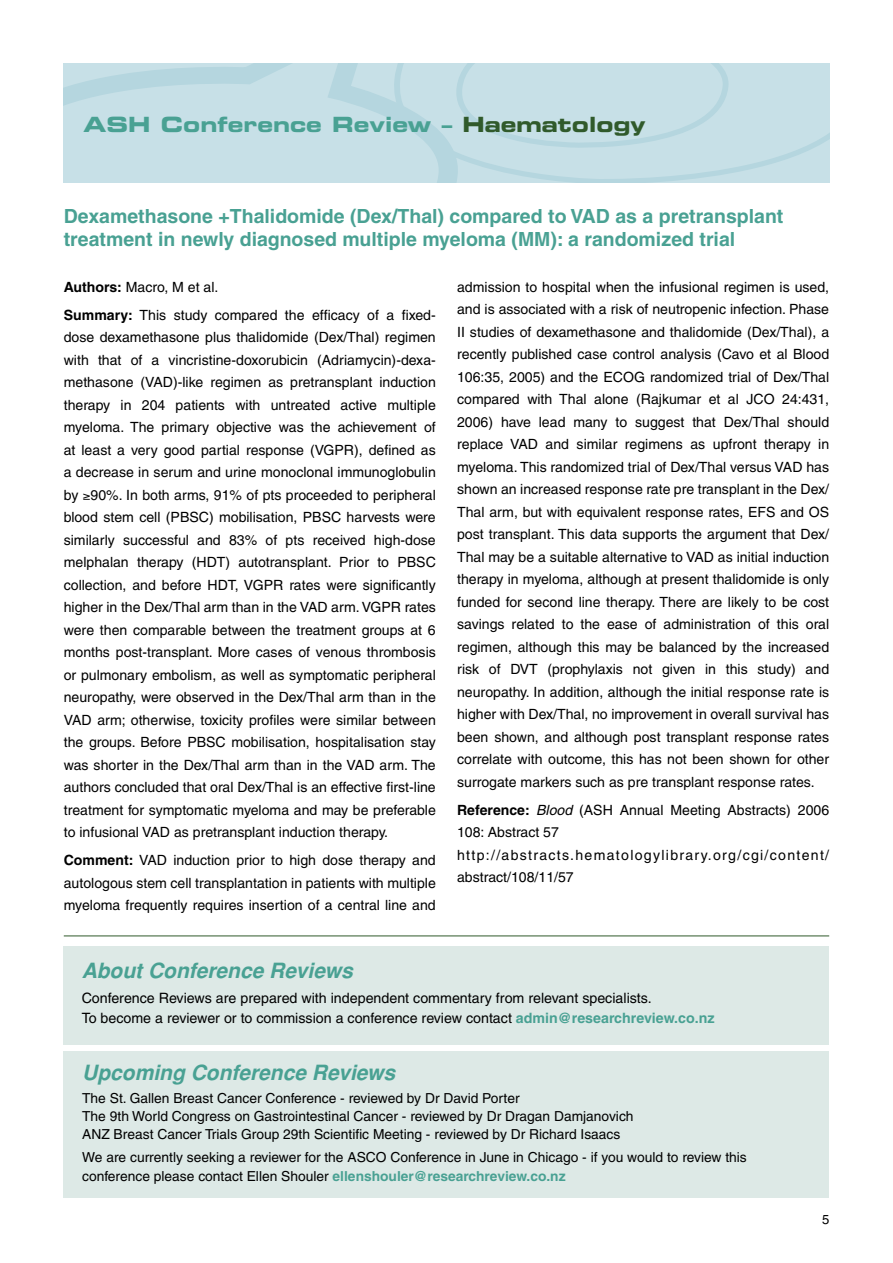
<style>
.page{position:relative;width:893px;height:1263px;background:#fff}
.page>*{position:absolute;margin:0;border:0;box-sizing:border-box;transform-origin:0 0}
.text2{font:italic 700 21px "Helvetica";color:#49a193}
.t1{font:21px "Eurostile Bold Extended Two";color:#49a193}
.subhead2{font:700 19.5px/22.5px "Helvetica";color:#49a193}
.text2-2{font:14.25px/19.5px "Helvetica";color:#000}
.text2-3{font:14.1px/22.5px "Helvetica";color:#000;text-align:justify}
.text2-4{font:14.1px/22.5px "Helvetica";letter-spacing:.095em;color:#000}
.text2-5{font:13.8px/19.5px "Helvetica";color:#000}
.text{font:13.05px "Helvetica";color:#000}
.s1{color:#305a2b}
.s2{font-weight:700}
.s3{font-style:italic}
.s4{font-weight:700;color:#49a193}
</style>
<div class="page">
<svg style="left:475px;top:64px;width:354px;height:119px;background:#c5dfe6"></svg>
<svg style="left:64px;top:64px;width:411px;height:119px;background:#c4dee5"></svg>
<div style="left:64px;top:946px;width:765px;height:98px;background:#dde9e6"></div>
<hr style="left:64px;top:935px;width:765px;height:1px;background:#305a2b">
<div style="left:64px;top:1051px;width:765px;height:146px;background:#dde9e6"></div>
<p class="t1" style="left:84px;top:110px;width:563px">ASH Conference Review – <span class="s1">Haematology</span></p>
<p class="subhead2" style="left:64px;top:205px;width:721px">Dexamethasone +Thalidomide (Dex/Thal) compared to VAD as a pretransplant treatment in newly diagnosed multiple myeloma (MM): a randomized trial</p>
<p class="text2-3" style="left:457px;top:275px;width:374px">admission to hospital when the infusional regimen is used, and is associated with a risk of neutropenic infection. Phase II studies of dexamethasone and thalidomide (Dex/Thal), a recently published case control analysis (Cavo et al Blood 106:35, 2005) and the ECOG randomized trial of Dex/Thal compared with Thal alone (Rajkumar et al JCO 24:431, 2006) have lead many to suggest that Dex/Thal should replace VAD and similar regimens as upfront therapy in myeloma. This randomized trial of Dex/Thal versus VAD has shown an increased response rate pre transplant in the Dex/ Thal arm, but with equivalent response rates, EFS and OS post transplant. This data supports the argument that Dex/ Thal may be a suitable alternative to VAD as initial induction therapy in myeloma, although at present thalidomide is only funded for second line therapy. There are likely to be cost savings related to the ease of administration of this oral regimen, although this may be balanced by the increased risk of DVT (prophylaxis not given in this study) and neuropathy. In addition, although the initial response rate is higher with Dex/Thal, no improvement in overall survival has been shown, and although post transplant response rates correlate with outcome, this has not been shown for other surrogate markers such as pre transplant response rates.</p>
<p class="text2-3" style="left:457px;top:798px;width:374px"><span class="s2">Reference:</span> <span class="s3">Blood</span> (ASH Annual Meeting Abstracts) 2006<br>108: Abstract 57</p>
<p class="text2-4" style="left:457px;top:843px;width:374px">http://abstracts.hematologylibrary.org/cgi/content/ abstract/108/11/57</p>
<p class="text2-3" style="left:64px;top:275px;width:156px"><span class="s2">Authors:</span> Macro, M et al.</p>
<p class="text2-3" style="left:64px;top:303px;width:374px"><span class="s2">Summary:</span> This study compared the efficacy of a fixed&shy;dose dexamethasone plus thalidomide (Dex/Thal) regimen with that of a vincristine-doxorubicin (Adriamycin)-dexa&shy;methasone (VAD)-like regimen as pretransplant induction therapy in 204 patients with untreated active multiple myeloma. The primary objective was the achievement of at least a very good partial response (VGPR), defined as a decrease in serum and urine monoclonal immunoglobulin by ≥90%. In both arms, 91% of pts proceeded to peripheral blood stem cell (PBSC) mobilisation, PBSC harvests were similarly successful and 83% of pts received high-dose melphalan therapy (HDT) autotransplant. Prior to PBSC collection, and before HDT, VGPR rates were significantly higher in the Dex/Thal arm than in the VAD arm. VGPR rates were then comparable between the treatment groups at 6 months post-transplant. More cases of venous thrombosis or pulmonary embolism, as well as symptomatic peripheral neuropathy, were observed in the Dex/Thal arm than in the VAD arm; otherwise, toxicity profiles were similar between the groups. Before PBSC mobilisation, hospitalisation stay was shorter in the Dex/Thal arm than in the VAD arm. The authors concluded that oral Dex/Thal is an effective first-line treatment for symptomatic myeloma and may be preferable to infusional VAD as pretransplant induction therapy.</p>
<p class="text2-3" style="left:64px;top:849px;width:374px"><span class="s2">Comment:</span> VAD induction prior to high dose therapy and autologous stem cell transplantation in patients with multiple myeloma frequently requires insertion of a central line and</p>
<p class="text2" style="left:82px;top:958px;width:273px">About Conference Reviews</p>
<p class="text2-2" style="left:82px;top:988px;width:634px">Conference Reviews are prepared with independent commentary from relevant specialists.<br>To become a reviewer or to commission a conference review contact <span class="s4">admin@researchreview.co.nz</span></p>
<p class="text2" style="left:82px;top:1060px;width:315px">Upcoming Conference Reviews</p>
<p class="text2-5" style="left:82px;top:1089px;width:439px">The St. Gallen Breast Cancer Conference - reviewed by Dr David Porter</p>
<p class="text2-5" style="left:82px;top:1107px;width:553px">The 9th World Congress on Gastrointestinal Cancer - reviewed by Dr Dragan Damjanovich</p>
<p class="text2-5" style="left:82px;top:1125px;width:540px">ANZ Breast Cancer Trials Group 29th Scientific Meeting - reviewed by Dr Richard Isaacs</p>
<p class="text2-5" style="left:82px;top:1147px;width:666px">We are currently seeking a reviewer for the ASCO Conference in June in Chicago - if you would to review this conference please contact Ellen Shouler <span class="s4">ellenshouler@researchreview.co.nz</span></p>
<p class="text" style="left:822px;top:1212px;width:9px">5</p>
</div>
